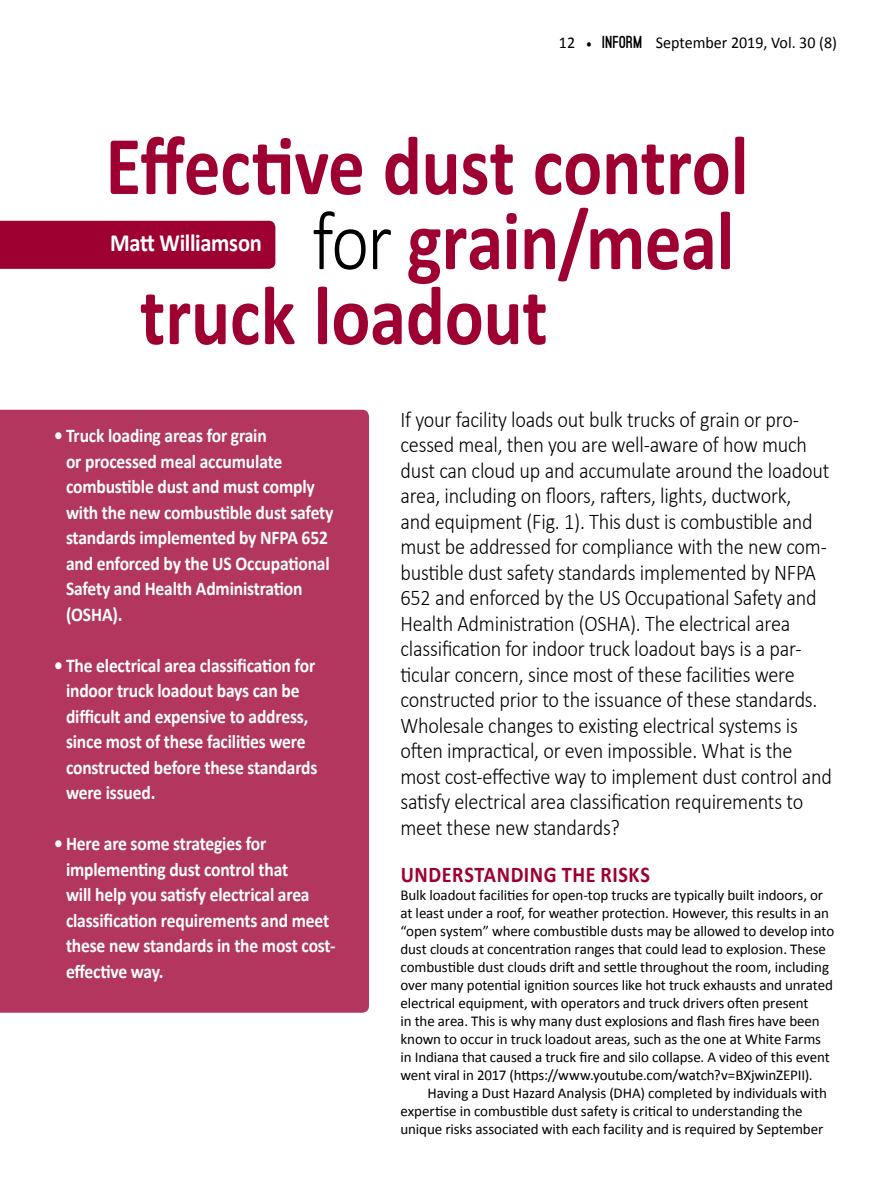
<style>
.page{position:relative;width:891px;height:1188px;background:#fff}
.page>*{position:absolute;margin:0;border:0;box-sizing:border-box;transform-origin:0 0}
.t1{font:700 84.3px "Calibri";letter-spacing:-.005em;color:#9e0032;scale:.86 1}
.t2{font:700 24.75px "Calibri";letter-spacing:-.015em;color:#fff;scale:.91 1}
.t3{font:300 22.5px/25.5px "Calibri";letter-spacing:-.01em;color:#000;scale:.9 1}
.t4{font:700 22.5px "Calibri";letter-spacing:.025em;color:#9e0032;scale:.9 1}
.t5{font:700 19.5px/25.5px "Calibri";letter-spacing:-.01em;color:#fff;scale:.9 1}
.t6{font:16.5px "Calibri";color:#000}
.t7{font:15px/18px "Calibri";letter-spacing:-.005em;color:#000}
.s1{font-family:"Minion Pro"}
.s2{font-family:"Ostrich Sans";font-weight:900}
.s3{font-weight:300;color:#000}
</style>
<div class="page">
<div style="left:0;top:410px;width:369px;height:603px;background:#b2365d"></div>
<div style="left:0;top:221px;width:275px;height:48px;background:#9e0032"></div>
<p class="t6" style="left:559px;top:32px;width:280px">12 <span class="s1">•</span> <span class="s2">INFORM</span> September 2019, Vol. 30 (8)</p>
<h1 class="t1" style="left:106px;top:112px;width:749px">Effective dust control</h1>
<h1 class="t1" style="left:312px;top:187px;width:493px"><span class="s3">for</span> grain/meal</h1>
<h1 class="t1" style="left:140px;top:262px;width:476px">truck loadout</h1>
<h2 class="t2" style="left:110px;top:227px;width:168px">Matt Williamson</h2>
<p class="t5" style="left:66px;top:423px;width:299px;text-indent:-12px">• Truck loading areas for grain<br>or processed meal accumulate combustible dust and must comply with the new combustible dust safety standards implemented by NFPA 652 and enforced by the US Occupational<br>Safety and Health Administration (OSHA).</p>
<h3 class="t5" style="left:66px;top:653px;width:281px;text-indent:-12px">• The electrical area classification for indoor truck loadout bays can be difficult and expensive to address, since most of these facilities were constructed before these standards were issued.</h3>
<h3 class="t5" style="left:66px;top:831px;width:301px;text-indent:-12px">• Here are some strategies for implementing dust control that<br>will help you satisfy electrical area classification requirements and meet these new standards in the most cost&shy;effective way.</h3>
<p class="t3" style="left:400px;top:406px;width:481px">If your facility loads out bulk trucks of grain or pro&shy;cessed meal, then you are well-aware of how much dust can cloud up and accumulate around the loadout area, including on floors, rafters, lights, ductwork,<br>and equipment (Fig. 1). This dust is combustible and must be addressed for compliance with the new com&shy;bustible dust safety standards implemented by NFPA 652 and enforced by the US Occupational Safety and Health Administration (OSHA). The electrical area classification for indoor truck loadout bays is a par&shy;ticular concern, since most of these facilities were constructed prior to the issuance of these standards.<br>Wholesale changes to existing electrical systems is often impractical, or even impossible. What is the most cost-effective way to implement dust control and satisfy electrical area classification requirements to meet these new standards?</p>
<h3 class="t4" style="left:401px;top:860px;width:278px">UNDERSTANDING THE RISKS</h3>
<p class="t7" style="left:400px;top:886px;width:435px">Bulk loadout facilities for open-top trucks are typically built indoors, or at least under a roof, for weather protection. However, this results in an “open system” where combustible dusts may be allowed to develop into dust clouds at concentration ranges that could lead to explosion. These combustible dust clouds drift and settle throughout the room, including over many potential ignition sources like hot truck exhausts and unrated electrical equipment, with operators and truck drivers often present<br>in the area. This is why many dust explosions and flash fires have been known to occur in truck loadout areas, such as the one at White Farms in Indiana that caused a truck fire and silo collapse. A video of this event went viral in 2017 (https://www.youtube.com/watch?v=BXjwinZEPII).</p>
<p class="t7" style="left:400px;top:1084px;width:428px;text-indent:27px">Having a Dust Hazard Analysis (DHA) completed by individuals with expertise in combustible dust safety is critical to understanding the unique risks associated with each facility and is required by September</p>
</div>
